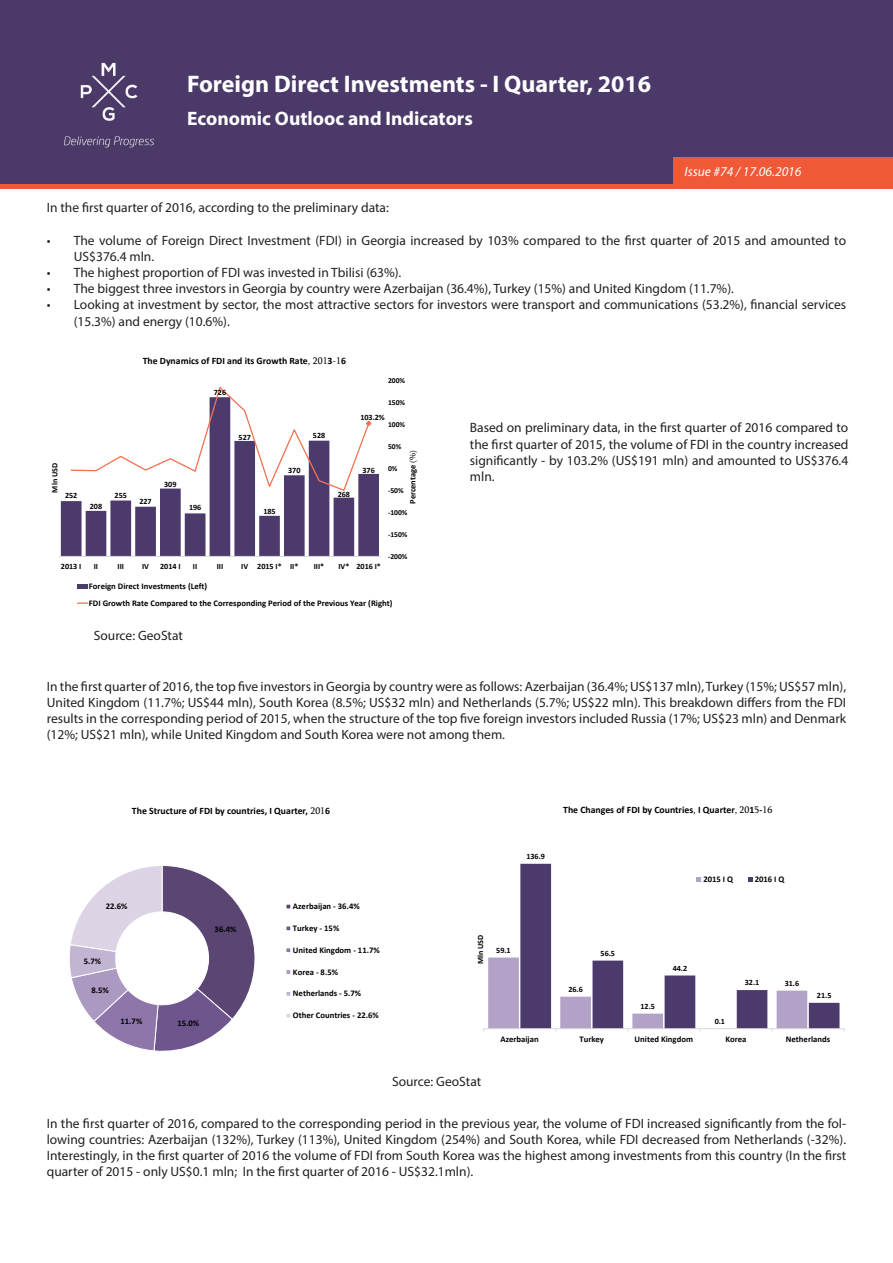
<style>
.page{position:relative;width:893px;height:1263px;background:#fff}
.page>*{position:absolute;margin:0;border:0;box-sizing:border-box;transform-origin:0 0}
.t1{font:700 24px "Myriad Pro";color:#fff}
.t2{font:700 19.5px "Myriad Pro";color:#fff}
.t3{font:13.5px/16.2px "Myriad Pro";color:#231f20;text-align:justify}
.t4{font:italic 13.5px "Myriad Pro";color:#fff}
.t5{font:700 9.75px "Calibri";color:#000}
.t6{font:700 8.7px/17px "Calibri";color:#000}
.t7{font:700 8.4px "Calibri";letter-spacing:-.005em;color:#000}
.t8{font:700 8.1px "Calibri";letter-spacing:-.005em;color:#000}
.t9{font:700 7.65px "Calibri";letter-spacing:-.005em;color:#000}
.s1{font-family:"Sylfaen";font-weight:400}
</style>
<div class="page">
<div style="left:0;top:0;width:893px;height:185px;background:#4b3a69"></div>
<div style="left:674px;top:157px;width:219px;height:28px;background:#f05937"></div>
<hr style="left:0;top:185px;width:893px;height:4px;background:#f05937">
<img style="left:63px;top:62px;width:92px;height:86px">
<svg style="left:61px;top:473px;width:318px;height:83px;fill:#4c3a6d"></svg>
<hr style="left:59px;top:556px;width:322px;height:1px;background:#d9d9d9">
<svg style="left:70px;top:387px;width:302px;height:105px"></svg>
<hr style="left:77px;top:584px;width:11px;height:4px;background:#4c3a6d">
<svg style="left:77px;top:602px;width:11px;height:2px"></svg>
<svg style="left:520px;top:864px;width:319px;height:164px"></svg>
<hr style="left:484px;top:1028px;width:360px;height:1px;background:#d9d9d9">
<svg style="left:483px;top:957px;width:324px;height:74px"></svg>
<svg style="left:696px;top:877px;width:5px;height:4px"></svg>
<svg style="left:748px;top:877px;width:4px;height:4px"></svg>
<svg style="left:69px;top:865px;width:186px;height:187px"></svg>
<svg style="left:286px;top:904px;width:5px;height:5px"></svg>
<svg style="left:286px;top:926px;width:5px;height:5px"></svg>
<svg style="left:286px;top:948px;width:5px;height:5px"></svg>
<svg style="left:286px;top:970px;width:5px;height:5px"></svg>
<svg style="left:286px;top:992px;width:5px;height:4px"></svg>
<svg style="left:286px;top:1014px;width:5px;height:4px"></svg>
<p class="t1" style="left:187px;top:69px;width:466px">Foreign Direct Investments - I Quarter, 2016</p>
<p class="t2" style="left:187px;top:106px;width:287px">Economic Outlooc and Indicators</p>
<p class="t4" style="left:685px;top:163px;width:118px">Issue #74 / 17.06.2016</p>
<p class="t3" style="left:47px;top:199px;width:344px">In the first quarter of 2016, according to the preliminary data:</p>
<p class="t3" style="left:74px;top:232px;width:774px;text-indent:-27px">• The volume of Foreign Direct Investment (FDI) in Georgia increased by 103% compared to the first quarter of 2015 and amounted to<br>US$376.4 mln.</p>
<p class="t3" style="left:47px;top:264px;width:356px">• The highest proportion of FDI was invested in Tbilisi (63%).</p>
<p class="t3" style="left:47px;top:280px;width:689px">• The biggest three investors in Georgia by country were Azerbaijan (36.4%), Turkey (15%) and United Kingdom (11.7%).</p>
<p class="t3" style="left:74px;top:296px;width:774px;text-indent:-27px">• Looking at investment by sector, the most attractive sectors for investors were transport and communications (53.2%), financial services (15.3%) and energy (10.6%).</p>
<p class="t8" style="left:50px;top:493px;width:31px;rotate:-90deg">Mln USD</p>
<p class="t8" style="left:65px;top:490px;width:14px">252</p>
<p class="t8" style="left:90px;top:501px;width:14px">208</p>
<p class="t8" style="left:115px;top:490px;width:14px">255</p>
<p class="t5" style="left:143px;top:355px;width:205px">The Dynamics of FDI and its Growth Rate<span class="s1">, 201</span>3<span class="s1">-1</span>6</p>
<p class="t8" style="left:214px;top:387px;width:14px">726</p>
<p class="t8" style="left:139px;top:496px;width:14px">227</p>
<p class="t8" style="left:164px;top:479px;width:14px">309</p>
<p class="t8" style="left:189px;top:502px;width:14px">196</p>
<p class="t8" style="left:239px;top:432px;width:14px">527</p>
<p class="t8" style="left:263px;top:507px;width:14px">185</p>
<p class="t8" style="left:288px;top:465px;width:14px">370</p>
<p class="t8" style="left:313px;top:430px;width:14px">528</p>
<p class="t8" style="left:338px;top:489px;width:14px">268</p>
<p class="t9" style="left:388px;top:376px;width:19px">200%</p>
<p class="t9" style="left:388px;top:398px;width:19px">150%</p>
<p class="t8" style="left:360px;top:412px;width:26px">103.2%</p>
<p class="t9" style="left:388px;top:420px;width:19px">100%</p>
<p class="t8" style="left:363px;top:465px;width:14px">376</p>
<p class="t9" style="left:388px;top:441px;width:15px">50%</p>
<p class="t7" style="left:407px;top:504px;width:55px;rotate:-90deg">Percentage <span class="s1">(%)</span></p>
<p class="t9" style="left:388px;top:463px;width:11px">0%</p>
<p class="t9" style="left:388px;top:485px;width:17px">-50%</p>
<p class="t9" style="left:388px;top:507px;width:21px">-100%</p>
<p class="t9" style="left:388px;top:529px;width:21px">-150%</p>
<p class="t9" style="left:388px;top:551px;width:21px">-200%</p>
<p class="t8" style="left:61px;top:561px;width:22px">2013 I</p>
<p class="t8" style="left:94px;top:561px;width:6px">II</p>
<p class="t8" style="left:118px;top:561px;width:8px">III</p>
<p class="t8" style="left:142px;top:561px;width:8px">IV</p>
<p class="t8" style="left:160px;top:561px;width:22px">2014 I</p>
<p class="t8" style="left:193px;top:561px;width:6px">II</p>
<p class="t8" style="left:217px;top:561px;width:8px">III</p>
<p class="t8" style="left:241px;top:561px;width:59px">IV 2015 I* II*</p>
<p class="t8" style="left:314px;top:561px;width:12px">III*</p>
<p class="t8" style="left:338px;top:561px;width:44px">IV* 2016 I*</p>
<p class="t6" style="left:89px;top:577px;width:305px">Foreign Direct Investments (Left)<br>FDI Growth Rate Compared to the Corresponding Period of the Previous Year (Right)</p>
<p class="t3" style="left:94px;top:627px;width:91px">Source: GeoStat</p>
<p class="t3" style="left:470px;top:420px;width:380px">Based on preliminary data, in the first quarter of 2016 compared to the first quarter of 2015, the volume of FDI in the country increased significantly - by 103.2% (US$191 mln) and amounted to US$376.4 mln.</p>
<p class="t3" style="left:47px;top:678px;width:801px">In the first quarter of 2016, the top five investors in Georgia by country were as follows: Azerbaijan (36.4%; US$137 mln), Turkey (15%; US$57 mln), United Kingdom (11.7%; US$44 mln), South Korea (8.5%; US$32 mln) and Netherlands (5.7%; US$22 mln). This breakdown differs from the FDI results in the corresponding period of 2015, when the structure of the top five foreign investors included Russia (17%; US$23 mln) and Denmark (12%; US$21 mln), while United Kingdom and South Korea were not among them.</p>
<p class="t5" style="left:132px;top:804px;width:200px">The Structure of FDI by countries, I Quarter, <span class="s1">201</span>6</p>
<p class="t6" style="left:106px;top:897px;width:23px">22.6%</p>
<p class="t6" style="left:84px;top:952px;width:19px">5.7%</p>
<p class="t6" style="left:92px;top:982px;width:19px">8.5%</p>
<p class="t6" style="left:121px;top:1012px;width:23px">11.7%</p>
<p class="t6" style="left:177px;top:1014px;width:23px">15.0%</p>
<p class="t6" style="left:215px;top:921px;width:23px">36.4%</p>
<p class="t6" style="left:293px;top:898px;width:68px">Azerbaijan - 36.4%</p>
<p class="t6" style="left:293px;top:919px;width:48px">Turkey - 15%</p>
<p class="t6" style="left:293px;top:941px;width:88px">United Kingdom - 11.7%</p>
<p class="t6" style="left:293px;top:963px;width:47px">Korea - 8.5%</p>
<p class="t6" style="left:293px;top:985px;width:70px">Netherlands - 5.7%</p>
<p class="t6" style="left:293px;top:1007px;width:87px">Other Countries - 22.6%</p>
<p class="t8" style="left:526px;top:851px;width:20px">136.9</p>
<p class="t5" style="left:563px;top:804px;width:210px">The Changes of FDI by Countries<span class="s1">,</span> I Quarter<span class="s1">, 20</span>1<span class="s1">5</span>-<span class="s1">16</span></p>
<p class="t6" style="left:703px;top:870px;width:31px">2015 I Q</p>
<p class="t6" style="left:755px;top:870px;width:31px">2016 I Q</p>
<p class="t8" style="left:475px;top:964px;width:31px;rotate:-90deg">Mln USD</p>
<p class="t8" style="left:496px;top:945px;width:16px">59.1</p>
<p class="t8" style="left:568px;top:984px;width:16px">26.6</p>
<p class="t8" style="left:601px;top:948px;width:16px">56.5</p>
<p class="t8" style="left:640px;top:1001px;width:16px">12.5</p>
<p class="t8" style="left:673px;top:963px;width:16px">44.2</p>
<p class="t8" style="left:715px;top:1016px;width:12px">0.1</p>
<p class="t8" style="left:745px;top:977px;width:16px">32.1</p>
<p class="t8" style="left:785px;top:978px;width:16px">31.6</p>
<p class="t8" style="left:817px;top:990px;width:16px">21.5</p>
<p class="t6" style="left:500px;top:1031px;width:40px">Azerbaijan</p>
<p class="t6" style="left:579px;top:1031px;width:26px">Turkey</p>
<p class="t6" style="left:635px;top:1031px;width:60px">United Kingdom</p>
<p class="t6" style="left:725px;top:1031px;width:23px">Korea</p>
<p class="t6" style="left:786px;top:1031px;width:46px">Netherlands</p>
<p class="t3" style="left:392px;top:1073px;width:91px">Source: GeoStat</p>
<p class="t3" style="left:47px;top:1115px;width:801px">In the first quarter of 2016, compared to the corresponding period in the previous year, the volume of FDI increased significantly from the fol&shy;lowing countries: Azerbaijan (132%), Turkey (113%), United Kingdom (254%) and South Korea, while FDI decreased from Netherlands (-32%).<br>Interestingly, in the first quarter of 2016 the volume of FDI from South Korea was the highest among investments from this country (In the first quarter of 2015 - only US$0.1 mln; In the first quarter of 2016 - US$32.1mln).</p>
</div>
